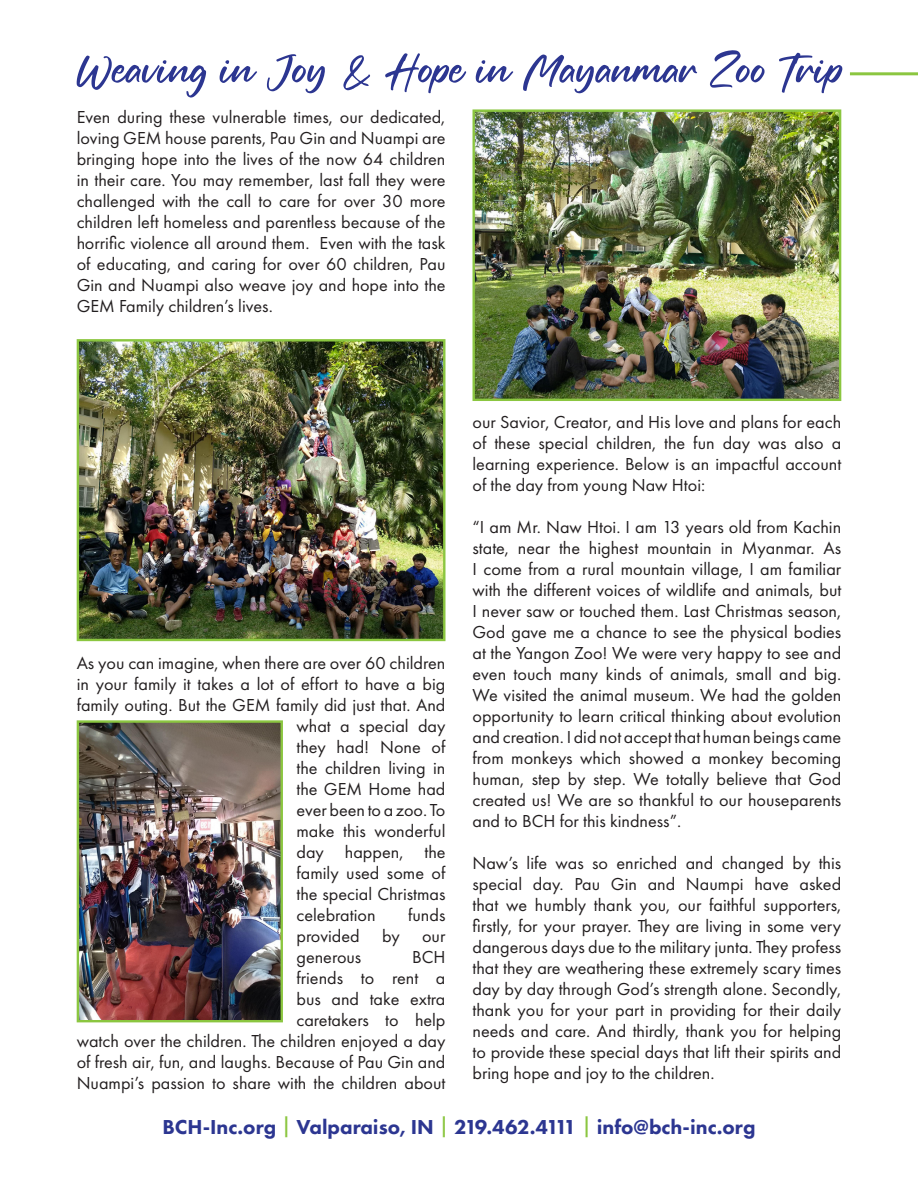
<style>
.page{position:relative;width:918px;height:1188px;background:#fff}
.page>*{position:absolute;margin:0;border:0;box-sizing:border-box;transform-origin:0 0}
.t1{font:60px "Fortune";color:#2c3691}
.t2{font:800 21px "Futura PT";color:#2c3691}
.t3{font:18px/21px "Futura PT";color:#231f20;text-align:justify}
.s1{font-weight:500;color:#8bc640}
</style>
<div class="page">
<img style="left:476px;top:112px;width:362px;height:286px">
<div style="left:473px;top:109px;width:368px;height:292px;border:2px solid #8bc640"></div>
<img style="left:80px;top:342px;width:362px;height:296px">
<div style="left:77px;top:339px;width:368px;height:302px;border:2px solid #8bc640"></div>
<img style="left:80px;top:723px;width:200px;height:296px">
<div style="left:77px;top:720px;width:206px;height:302px;border:2px solid #8bc640"></div>
<hr style="left:850px;top:72px;width:68px;height:3px;background:#8bc640">
<p class="t1" style="left:77px;top:45px;width:768px">Weaving in Joy &amp; Hope in Mayanmar Zoo Trip</p>
<p class="t3" style="left:77px;top:107px;width:370px">Even during these vulnerable times, our dedicated, loving GEM house parents, Pau Gin and Nuampi are bringing hope into the lives of the now 64 children in their care. You may remember, last fall they were challenged with the call to care for over 30 more children left homeless and parentless because of the horrific violence all around them. Even with the task of educating, and caring for over 60 children, Pau Gin and Nuampi also weave joy and hope into the GEM Family children’s lives.</p>
<p class="t3" style="left:77px;top:653px;width:370px">As you can imagine, when there are over 60 children</p>
<p class="t3" style="left:77px;top:674px;width:370px">in your family it takes a lot of effort to have a big</p>
<p class="t3" style="left:77px;top:695px;width:370px">family outing. But the GEM family did just that. And</p>
<p class="t3" style="left:296px;top:716px;width:151px">what a special day</p>
<p class="t3" style="left:296px;top:737px;width:151px">they had! None of</p>
<p class="t3" style="left:296px;top:758px;width:151px">the children living in</p>
<p class="t3" style="left:296px;top:779px;width:151px">the GEM Home had</p>
<p class="t3" style="left:296px;top:800px;width:151px">ever been to a zoo. To</p>
<p class="t3" style="left:296px;top:821px;width:151px">make this wonderful</p>
<p class="t3" style="left:296px;top:842px;width:151px">day happen, the</p>
<p class="t3" style="left:296px;top:863px;width:151px">family used some of</p>
<p class="t3" style="left:296px;top:884px;width:151px">the special Christmas</p>
<p class="t3" style="left:296px;top:905px;width:81px">celebration</p>
<p class="t3" style="left:296px;top:905px;width:151px;text-indent:112px">funds provided by our generous</p>
<p class="t3" style="left:77px;top:947px;width:370px;text-align:right">BCH<br>friends to rent a<br>bus and take extra<br>caretakers to help<br>watch over the children. The children enjoyed a day of fresh air, fun, and laughs. Because of Pau Gin and<br>Nuampi’s passion to share with the children about</p>
<p class="t3" style="left:472px;top:412px;width:370px">our Savior, Creator, and His love and plans for each of these special children, the fun day was also a learning experience. Below is an impactful account of the day from young Naw Htoi:</p>
<p class="t3" style="left:472px;top:517px;width:370px">“I am Mr. Naw Htoi. I am 13 years old from Kachin state, near the highest mountain in Myanmar. As I come from a rural mountain village, I am familiar with the different voices of wildlife and animals, but I never saw or touched them. Last Christmas season, God gave me a chance to see the physical bodies at the Yangon Zoo! We were very happy to see and even touch many kinds of animals, small and big.<br>We visited the animal museum. We had the golden opportunity to learn critical thinking about evolution and creation. I did not accept that human beings came from monkeys which showed a monkey becoming human, step by step. We totally believe that God created us! We are so thankful to our houseparents and to BCH for this kindness”.</p>
<p class="t3" style="left:472px;top:853px;width:370px">Naw’s life was so enriched and changed by this special day. Pau Gin and Naumpi have asked that we humbly thank you, our faithful supporters, firstly, for your prayer. They are living in some very dangerous days due to the military junta. They profess that they are weathering these extremely scary times day by day through God’s strength alone. Secondly, thank you for your part in providing for their daily needs and care. And thirdly, thank you for helping to provide these special days that lift their spirits and bring hope and joy to the children.</p>
<p class="t2" style="left:163px;top:1114px;width:594px">BCH-Inc.org <span class="s1">|</span> Valparaiso, IN <span class="s1">|</span> 219.462.4111 <span class="s1">|</span> info@bch-inc.org</p>
</div>
